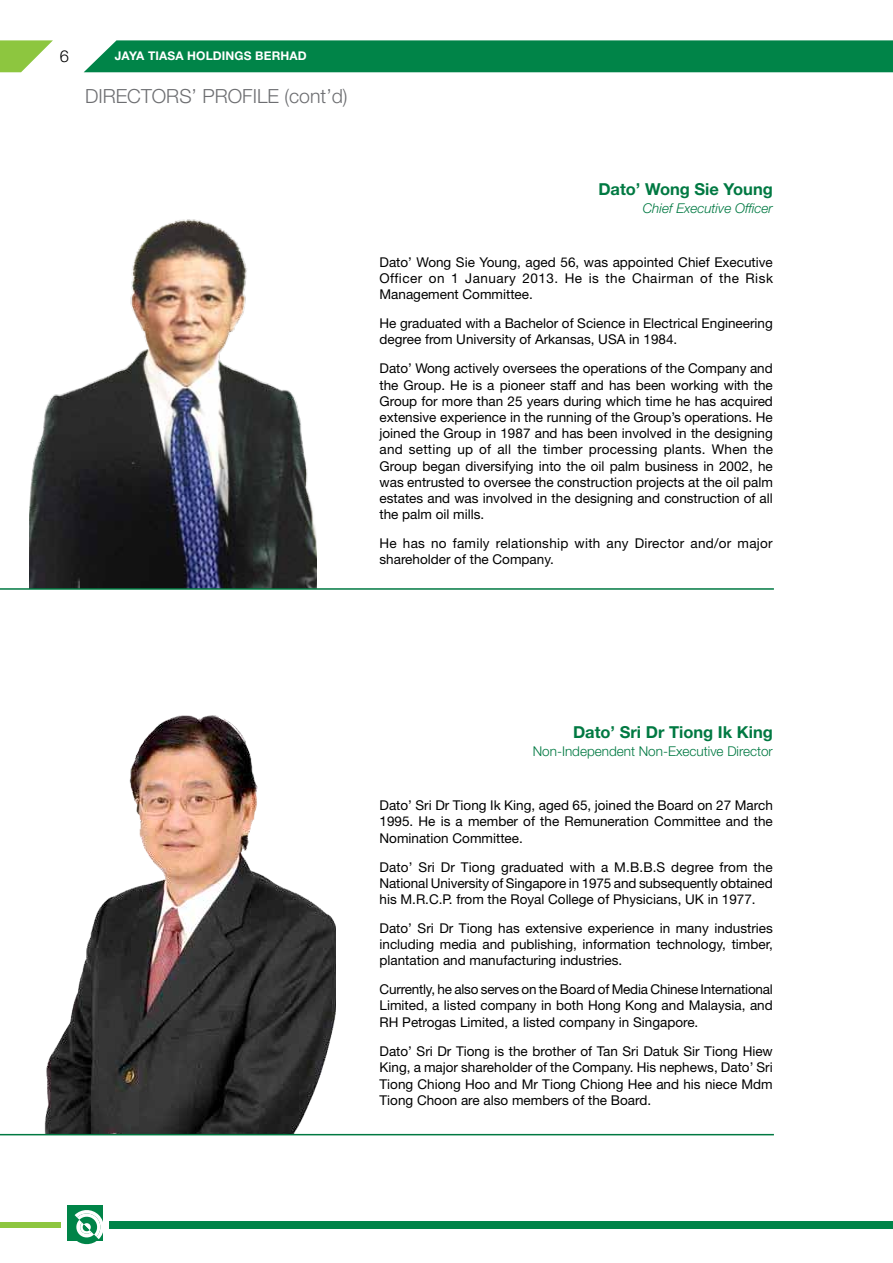
<style>
.page{position:relative;width:893px;height:1263px;background:#fff}
.page>*{position:absolute;margin:0;border:0;box-sizing:border-box;transform-origin:0 0}
.t1{font:300 19.5px "Helvetica Neue LT Std";color:#6d6e71}
.t2{font:700 16.5px "Helvetica Neue LT Std";color:#007942}
.t3{font:300 16.5px "Helvetica Neue LT Std";color:#000}
.t4{font:13.5px/16.2px "Helvetica Neue LT Std";color:#000;text-align:justify}
.t5{font:13.5px/16.2px "Helvetica Neue LT Std";letter-spacing:.02em;color:#000}
.t6{font:300 13.5px "Helvetica Neue LT Std";color:#007942}
.t7{font:italic 300 13.5px "Helvetica Neue LT Std";color:#007942}
.t8{font:700 12px "Helvetica Neue LT Std";letter-spacing:.01em;color:#fff}
</style>
<div class="page">
<div style="left:0;top:1222px;width:61px;height:6px;background:#8dc63f"></div>
<div style="left:110px;top:1222px;width:783px;height:7px;background:#008448"></div>
<svg style="left:0;top:40px;width:53px;height:32px"></svg>
<div style="left:84px;top:40px;width:809px;height:32px;background:#008448"></div>
<div style="left:67px;top:1205px;width:36px;height:36px;background:#008448"></div>
<svg style="left:74px;top:1210px;width:29px;height:34px"></svg>
<img style="left:30px;top:219px;width:287px;height:369px">
<img style="left:21px;top:715px;width:315px;height:419px">
<hr style="left:0;top:588px;width:774px;height:2px;background:#007942">
<hr style="left:0;top:1134px;width:774px;height:1px;background:#007942">
<p class="t3" style="left:60px;top:46px;width:11px">6</p>
<p class="t8" style="left:115px;top:48px;width:193px">JAYA TIASA HOLDINGS BERHAD</p>
<h1 class="t1" style="left:85px;top:84px;width:264px">dir ectors ’ profi le (cont’d)</h1>
<p class="t2" style="left:598px;top:179px;width:176px">Dato’ Wong Sie Young</p>
<p class="t7" style="left:643px;top:200px;width:132px">Chief Executive Officer</p>
<p class="t4" style="left:379px;top:254px;width:395px">Dato’ Wong Sie Young, aged 56, was appointed Chief Executive Officer on 1 January 2013. He is the Chairman of the Risk Management Committee.</p>
<p class="t4" style="left:379px;top:315px;width:395px">He graduated with a Bachelor of Science in Electrical Engineering degree from University of Arkansas, USA in 1984.</p>
<p class="t4" style="left:379px;top:360px;width:395px">Dato’ Wong actively oversees the operations of the Company and the Group. He is a pioneer staff and has been working with the Group for more than 25 years during which time he has acquired extensive experience in the running of the Group’s operations. He joined the Group in 1987 and has been involved in the designing and setting up of all the timber processing plants. When the Group began diversifying into the oil palm business in 2002, he was entrusted to oversee the construction projects at the oil palm estates and was involved in the designing and construction of all the palm oil mills.</p>
<p class="t5" style="left:379px;top:535px;width:395px">He has no family relationship with any Director and/or major shareholder of the Company.</p>
<p class="t2" style="left:573px;top:722px;width:201px">Dato’ Sri Dr Tiong Ik King</p>
<p class="t6" style="left:533px;top:743px;width:242px">Non-Independent Non-Executive Director</p>
<p class="t4" style="left:379px;top:797px;width:395px">Dato’ Sri Dr Tiong Ik King, aged 65, joined the Board on 27 March 1995. He is a member of the Remuneration Committee and the Nomination Committee.</p>
<p class="t4" style="left:379px;top:858px;width:395px">Dato’ Sri Dr Tiong graduated with a M.B.B.S degree from the National University of Singapore in 1975 and subsequently obtained his M.R.C.P. from the Royal College of Physicians, UK in 1977.</p>
<p class="t4" style="left:379px;top:920px;width:395px">Dato’ Sri Dr Tiong has extensive experience in many industries including media and publishing, information technology, timber, plantation and manufacturing industries.</p>
<p class="t4" style="left:379px;top:981px;width:395px">Currently, he also serves on the Board of Media Chinese International Limited, a listed company in both Hong Kong and Malaysia, and RH Petrogas Limited, a listed company in Singapore.</p>
<p class="t4" style="left:379px;top:1043px;width:395px">Dato’ Sri Dr Tiong is the brother of Tan Sri Datuk Sir Tiong Hiew King, a major shareholder of the Company. His nephews, Dato’ Sri Tiong Chiong Hoo and Mr Tiong Chiong Hee and his niece Mdm Tiong Choon are also members of the Board.</p>
</div>
